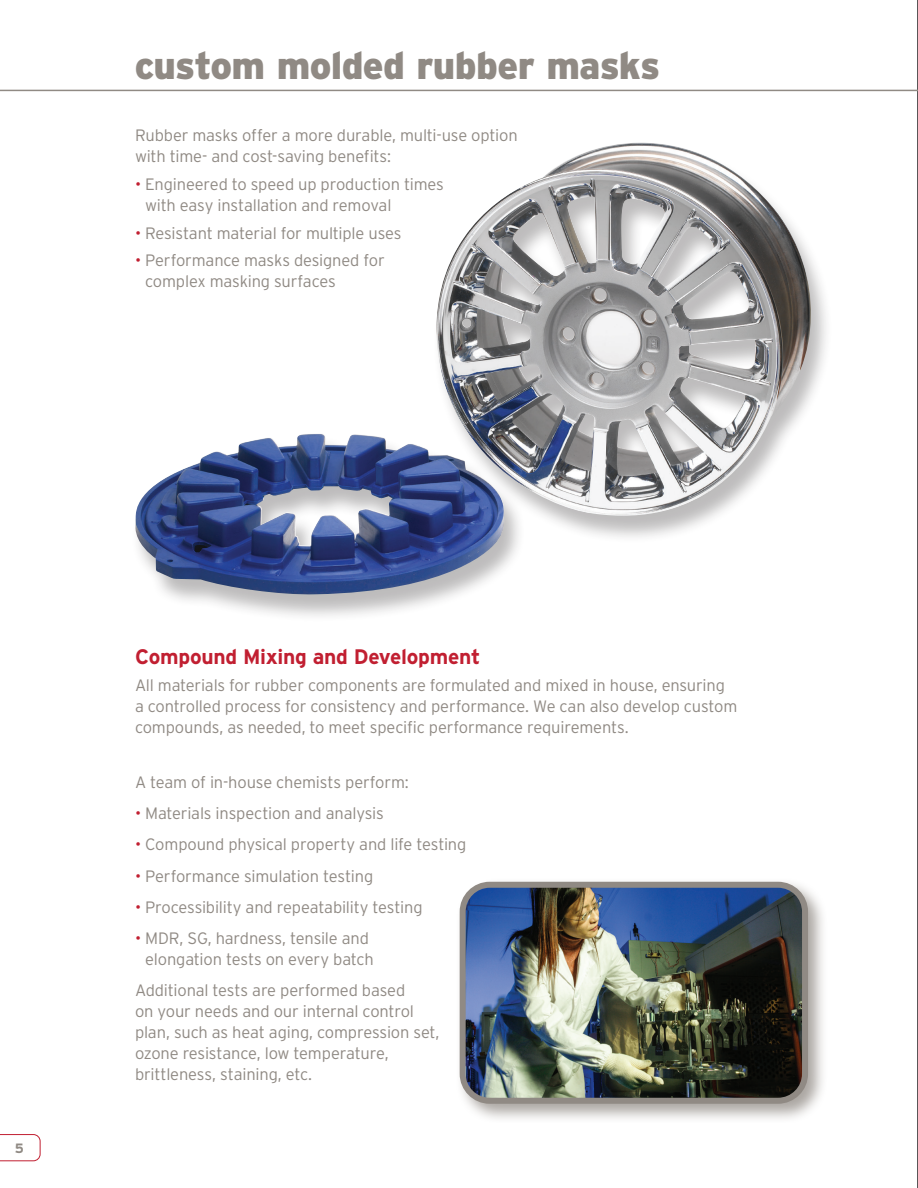
<style>
.page{position:relative;width:918px;height:1188px;background:#fff}
.page>*{position:absolute;margin:0;border:0;box-sizing:border-box;transform-origin:0 0}
.t1{font:900 38.25px "Interstate";letter-spacing:-.015em;color:#908a84}
.t2{font:700 21px "Interstate";letter-spacing:-.01em;color:#c11f31}
.t3{font:300 16.5px/21px "Interstate";letter-spacing:-.01em;color:#908a84}
.t4{font:700 13.5px "Interstate";color:#908a84}
.s1{color:#c11f31}
</style>
<div class="page">
<hr style="left:917px;top:0;width:1px;height:1188px;background:#231f20">
<div style="left:131px;top:145px;width:702px;height:478px;background:#231f20;opacity:.3"></div>
<img style="left:434px;top:143px;width:390px;height:386px">
<hr style="left:0;top:90px;width:918px;height:1px;background:#908a84">
<div style="left:455px;top:878px;width:373px;height:245px;background:#908a84;opacity:.75"></div>
<img style="left:463px;top:885px;width:342px;height:216px">
<div style="left:460px;top:882px;width:348px;height:222px;border:6px solid #908a84;border-radius:27px"></div>
<svg style="left:0;top:1134px;width:41px;height:27px"></svg>
<h1 class="t1" style="left:135px;top:44px;width:527px">custom molded rubber masks</h1>
<p class="t3" style="left:135px;top:125px;width:384px">Rubber masks offer a more durable, multi-use option with time- and cost-saving benefits:</p>
<p class="t3" style="left:145px;top:173px;width:300px;text-indent:-10px"><span class="s1">•</span> Engineered to speed up production times with easy installation and removal</p>
<p class="t3" style="left:135px;top:222px;width:268px"><span class="s1">•</span> Resistant material for multiple uses</p>
<p class="t3" style="left:145px;top:250px;width:241px;text-indent:-10px"><span class="s1">•</span> Performance masks designed for complex masking surfaces</p>
<p class="t4" style="left:15px;top:1141px;width:11px">5</p>
<p class="t2" style="left:135px;top:645px;width:347px">Compound Mixing and Development</p>
<p class="t3" style="left:135px;top:675px;width:604px">All materials for rubber components are formulated and mixed in house, ensuring a controlled process for consistency and performance. We can also develop custom compounds, as needed, to meet specific performance requirements.</p>
<p class="t3" style="left:135px;top:772px;width:275px">A team of in-house chemists perform:</p>
<p class="t3" style="left:135px;top:803px;width:250px"><span class="s1">•</span> Materials inspection and analysis</p>
<p class="t3" style="left:135px;top:834px;width:333px"><span class="s1">•</span> Compound physical property and life testing</p>
<p class="t3" style="left:135px;top:865px;width:240px"><span class="s1">•</span> Performance simulation testing</p>
<p class="t3" style="left:135px;top:896px;width:289px"><span class="s1">•</span> Processibility and repeatability testing</p>
<p class="t3" style="left:135px;top:927px;width:240px;text-align:right"><span class="s1">•</span> MDR, SG, hardness, tensile and elongation tests on every batch</p>
<p class="t3" style="left:135px;top:979px;width:306px">Additional tests are performed based<br>on your needs and our internal control plan, such as heat aging, compression set, ozone resistance, low temperature, brittleness, staining, etc.</p>
</div>
